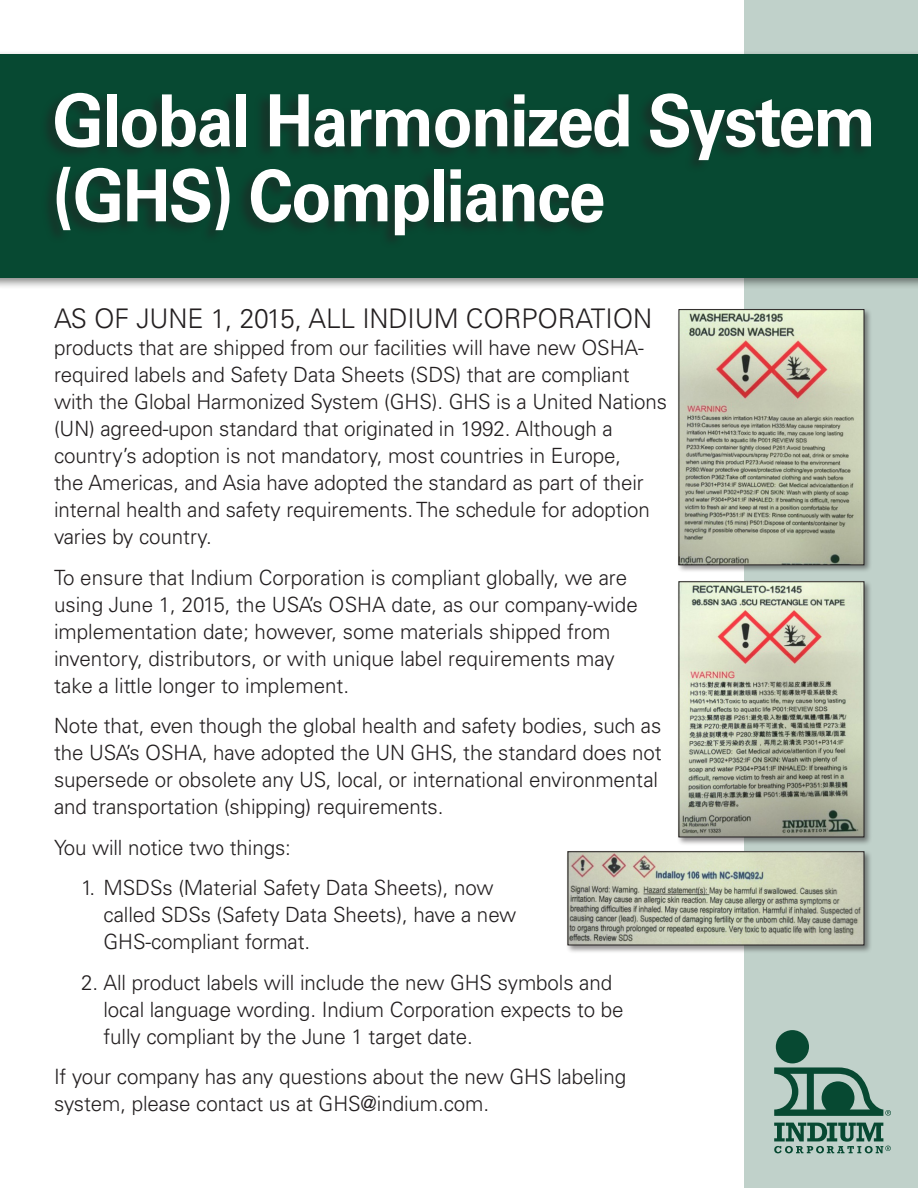
<style>
.page{position:relative;width:918px;height:1188px;background:#fff}
.page>*{position:absolute;margin:0;border:0;box-sizing:border-box;transform-origin:0 0}
.t1{font:700 72px/75px "Univers LT Std";letter-spacing:-.025em;color:#fff;scale:.92 1}
.t2{font:300 27px "Univers LT Std";letter-spacing:-.005em;color:#231f20}
.t3{font:300 21px/27px "Univers LT Std";letter-spacing:-.005em;color:#231f20}
</style>
<div class="page">
<div style="left:744px;top:0;width:174px;height:1188px;background:#c0d1ca"></div>
<div style="left:776px;top:1030px;width:33px;height:33px;background:#074932;border-radius:50%"></div>
<svg style="left:774px;top:1067px;width:117px;height:49px"></svg>
<svg style="left:774px;top:1123px;width:117px;height:30px"></svg>
<div style="left:0;top:50px;width:918px;height:240px;background:#040503;opacity:.48"></div>
<div style="left:0;top:54px;width:918px;height:223px;background:#074932"></div>
<div style="left:40px;top:90px;width:831px;height:159px;background:#231f20;opacity:.5"></div>
<div style="left:566px;top:850px;width:307px;height:103px;background:#231f20;opacity:.5"></div>
<img style="left:570px;top:854px;width:292px;height:89px">
<div style="left:677px;top:308px;width:195px;height:265px;background:#231f20;opacity:.5"></div>
<img style="left:681px;top:311px;width:181px;height:252px">
<div style="left:679px;top:309px;width:185px;height:256px;border:1px solid #231f20"></div>
<div style="left:677px;top:580px;width:195px;height:265px;background:#231f20;opacity:.5"></div>
<img style="left:681px;top:584px;width:181px;height:251px">
<p class="t1" style="left:53px;top:84px;width:897px">Global Harmonized System (GHS) Compliance</p>
<p class="t2" style="left:54px;top:303px;width:600px">AS OF JUNE 1, 2015, ALL INDIUM CORPORATION</p>
<p class="t3" style="left:54px;top:335px;width:615px">products that are shipped from our facilities will have new OSHA&shy;required labels and Safety Data Sheets (SDS) that are compliant with the Global Harmonized System (GHS). GHS is a United Nations (UN) agreed-upon standard that originated in 1992. Although a country’s adoption is not mandatory, most countries in Europe,<br>the Americas, and Asia have adopted the standard as part of their internal health and safety requirements. The schedule for adoption varies by country.</p>
<p class="t3" style="left:54px;top:564px;width:585px">To ensure that Indium Corporation is compliant globally, we are using June 1, 2015, the USA’s OSHA date, as our company-wide implementation date; however, some materials shipped from inventory, distributors, or with unique label requirements may take a little longer to implement.</p>
<p class="t3" style="left:54px;top:713px;width:609px">Note that, even though the global health and safety bodies, such as the USA’s OSHA, have adopted the UN GHS, the standard does not supersede or obsolete any US, local, or international environmental and transportation (shipping) requirements.</p>
<p class="t3" style="left:54px;top:834px;width:238px">You will notice two things:</p>
<p class="t3" style="left:104px;top:875px;width:414px;text-indent:-22px">1. MSDSs (Material Safety Data Sheets), now called SDSs (Safety Data Sheets), have a new<br>GHS-compliant format.</p>
<p class="t3" style="left:104px;top:969px;width:522px;text-indent:-22px">2. All product labels will include the new GHS symbols and local language wording. Indium Corporation expects to be fully compliant by the June 1 target date.</p>
<p class="t3" style="left:54px;top:1064px;width:574px">If your company has any questions about the new GHS labeling system, please contact us at GHS@indium.com.</p>
</div>
